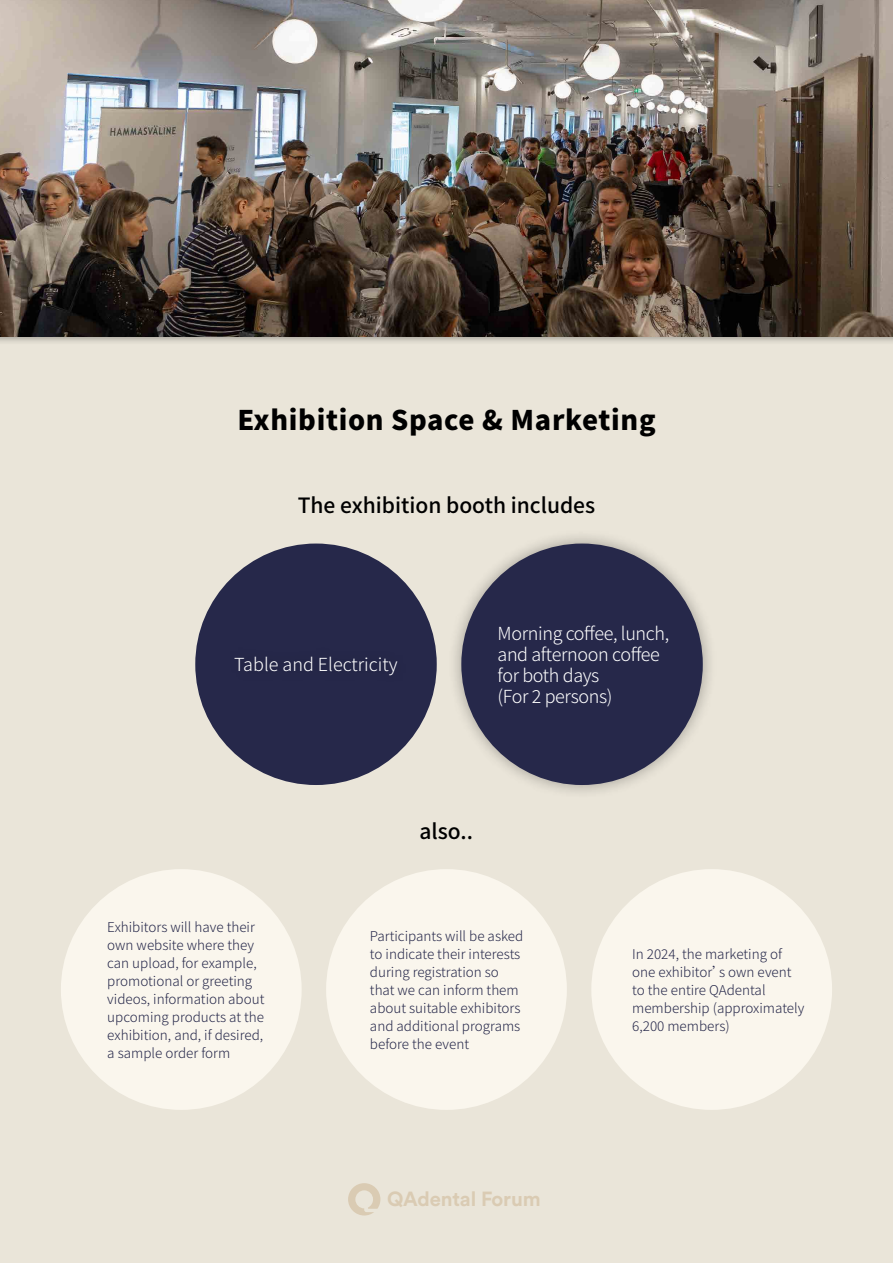
<style>
.page{position:relative;width:893px;height:1263px;background:#eae5d9}
.page>*{position:absolute;margin:0;border:0;box-sizing:border-box;transform-origin:0 0}
.t1{font:900 27px "Noto Sans TC";letter-spacing:.025em;color:#000}
.t2{font:500 21px "Noto Sans TC";color:#000}
.t3{font:700 20.25px "Circular Std";letter-spacing:-.01em;color:#dacbb3}
.t4{font:300 18px/21px "Noto Sans TC";letter-spacing:-.02em;color:#fff}
.t5{font:300 18px "Noto Sans TC";color:#fff}
.t6{font:300 13.5px/18px "Noto Sans TC";color:#26284a}
</style>
<div class="page">
<div style="left:0;top:0;width:893px;height:345px;background:#000;opacity:.5"></div>
<img style="left:0;top:0;width:893px;height:337px">
<svg style="left:348px;top:1183px;width:32px;height:32px"></svg>
<div style="left:591px;top:869px;width:241px;height:241px;background:#faf6ed;border-radius:50%"></div>
<div style="left:61px;top:869px;width:241px;height:241px;background:#faf6ed;border-radius:50%"></div>
<div style="left:195px;top:543px;width:242px;height:242px;background:#26284a;border-radius:50%"></div>
<div style="left:326px;top:869px;width:241px;height:241px;background:#faf6ed;border-radius:50%"></div>
<div style="left:447px;top:529px;width:270px;height:270px;background:#000;opacity:.3"></div>
<div style="left:461px;top:543px;width:242px;height:242px;background:#26284a;border-radius:50%"></div>
<h1 class="t1" style="left:237px;top:405px;width:420px">Exhibition Space &amp; Marketing</h1>
<h2 class="t2" style="left:298px;top:493px;width:299px">The exhibition booth includes</h2>
<h3 class="t5" style="left:234px;top:655px;width:165px">Table and Electricity</h3>
<h3 class="t4" style="left:497px;top:623px;width:173px">Morning coffee, lunch, and afternoon coffee for both days<br>(For 2 persons)</h3>
<h2 class="t2" style="left:419px;top:819px;width:55px">also..</h2>
<p class="t6" style="left:107px;top:918px;width:159px">Exhibitors will have their own website where they can upload, for example, promotional or greeting videos, information about upcoming products at the exhibition, and, if desired, a sample order form</p>
<p class="t6" style="left:370px;top:927px;width:155px">Participants will be asked to indicate their interests during registration so that we can inform them about suitable exhibitors and additional programs before the event</p>
<h3 class="t3" style="left:387px;top:1186px;width:155px">QAdental Forum</h3>
<p class="t6" style="left:632px;top:945px;width:174px">In 2024, the marketing of one exhibitor’s own event to the entire QAdental membership (approximately<br>6,200 members)</p>
</div>
